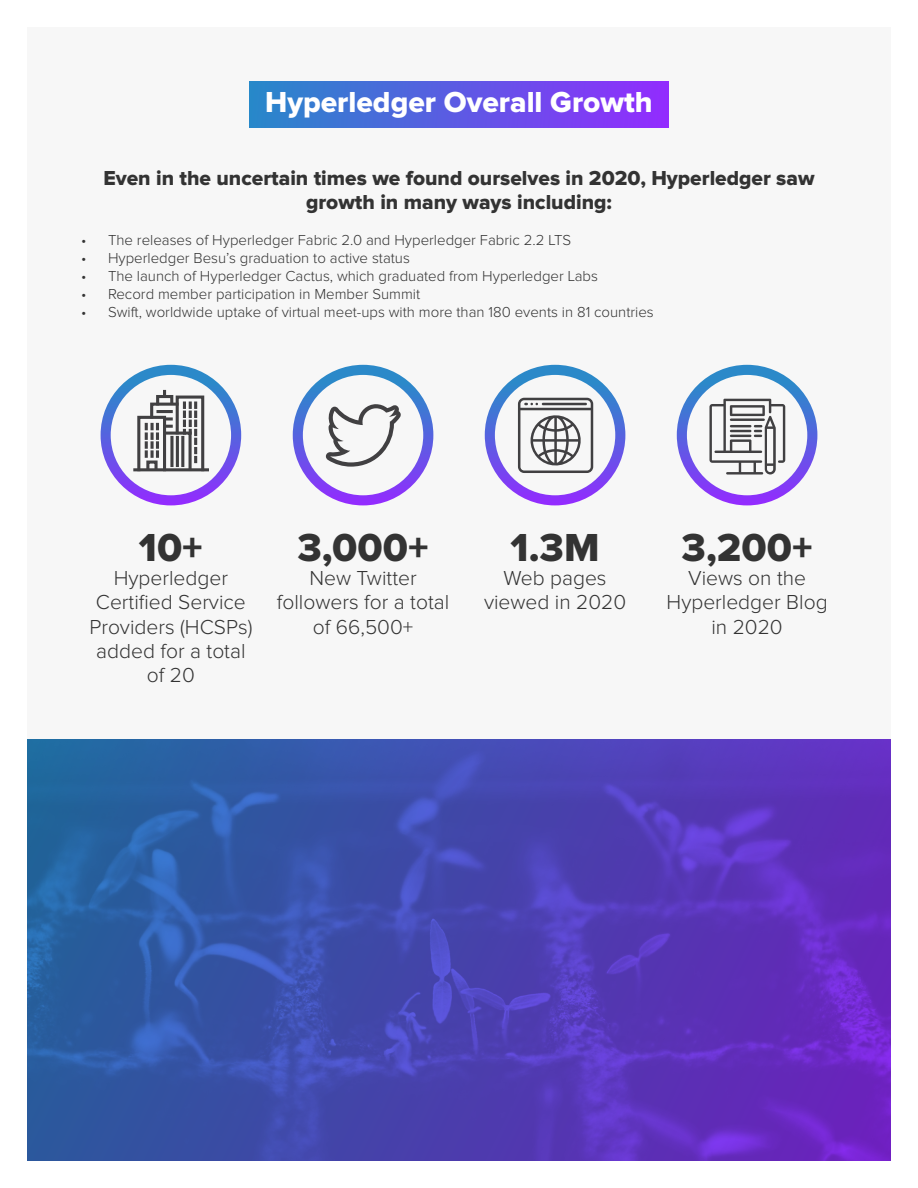
<style>
.page{position:relative;width:918px;height:1188px;background:#fff}
.page>*{position:absolute;margin:0;border:0;box-sizing:border-box;transform-origin:0 0}
.t1{font:40.5px "Proxima Nova Extrabld";color:#333}
.t2{font:30px "Proxima Nova Extrabld";color:#fff}
.t3{font:300 21px/24px "Proxima Nova";color:#333;text-align:center}
.t4{font:21px/24px "Proxima Nova Extrabld";color:#333;text-align:center}
.t5{font:300 15px "Proxima Nova";color:#333}
</style>
<div class="page">
<div style="left:27px;top:27px;width:864px;height:1134px;background:#f7f7f7"></div>
<div style="left:101px;top:365px;width:140px;height:140px;border:10px solid #fff;border-radius:50%"></div>
<svg style="left:137px;top:390px;width:68px;height:82px"></svg>
<div style="left:133px;top:468px;width:76px;height:3px;border:2px solid #414042"></div>
<svg style="left:326px;top:404px;width:75px;height:63px"></svg>
<div style="left:293px;top:365px;width:140px;height:140px;border:10px solid #fff;border-radius:50%"></div>
<svg style="left:518px;top:398px;width:75px;height:75px"></svg>
<div style="left:485px;top:365px;width:140px;height:140px;border:10px solid #fff;border-radius:50%"></div>
<svg style="left:709px;top:399px;width:76px;height:76px"></svg>
<div style="left:677px;top:365px;width:140px;height:140px;border:10px solid #fff;border-radius:50%"></div>
<div style="left:250px;top:81px;width:418px;height:47px;background:linear-gradient(to right,#2788c9,#922cfe)"></div>
<svg style="left:27px;top:740px;width:864px;height:421px;background:#4746b1"></svg>
<h2 class="t2" style="left:265px;top:88px;width:389px">Hyperledger Overall Growth</h2>
<h3 class="t4" style="left:103px;top:166px;width:713px">Even in the uncertain times we found ourselves in 2020, Hyperledger saw growth in many ways including:</h3>
<p class="t5" style="left:81px;top:233px;width:492px">• The releases of Hyperledger Fabric 2.0 and Hyperledger Fabric 2.2 LTS</p>
<p class="t5" style="left:81px;top:251px;width:330px">• Hyperledger Besu’s graduation to active status</p>
<p class="t5" style="left:81px;top:269px;width:519px">• The launch of Hyperledger Cactus, which graduated from Hyperledger Labs</p>
<p class="t5" style="left:81px;top:287px;width:341px">• Record member participation in Member Summit</p>
<p class="t5" style="left:81px;top:305px;width:574px">• Swift, worldwide uptake of virtual meet-ups with more than 180 events in 81 countries</p>
<h1 class="t1" style="left:139px;top:529px;width:65px">10+</h1>
<h3 class="t3" style="left:89px;top:567px;width:165px">Hyperledger<br>Certified Service<br>Providers (HCSPs) added for a total of 20</h3>
<h1 class="t1" style="left:298px;top:529px;width:132px">3,000+</h1>
<h3 class="t3" style="left:277px;top:567px;width:174px">New Twitter followers for a total of 66,500+</h3>
<h1 class="t1" style="left:511px;top:529px;width:90px">1.3M</h1>
<h3 class="t3" style="left:484px;top:567px;width:144px">Web pages viewed in 2020</h3>
<h1 class="t1" style="left:682px;top:529px;width:132px">3,200+</h1>
<h3 class="t3" style="left:667px;top:567px;width:163px">Views on the<br>Hyperledger Blog in 2020</h3>
</div>
